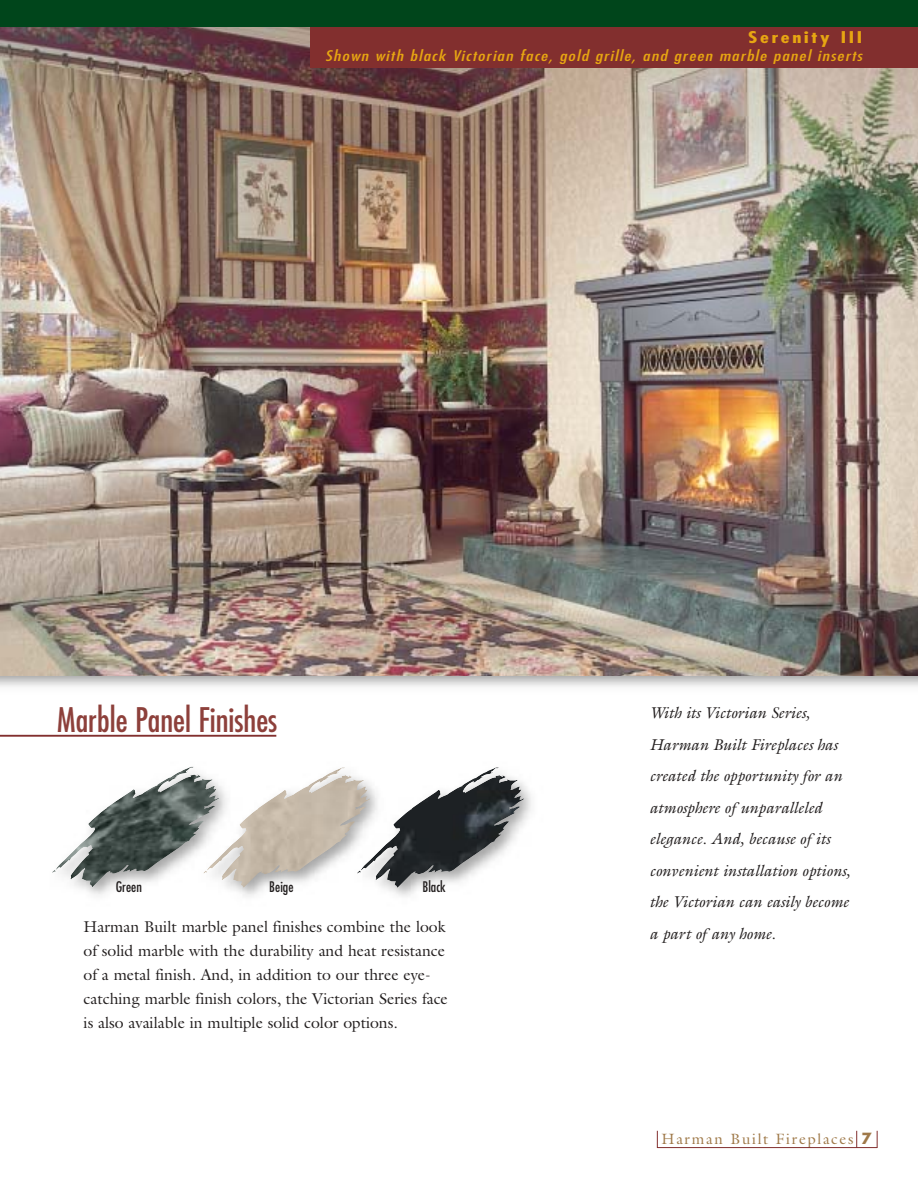
<style>
.page{position:relative;width:918px;height:1188px;background:#fff}
.page>*{position:absolute;margin:0;border:0;box-sizing:border-box;transform-origin:0 0}
.t1{font:condensed 33px "Futura";color:#8d403b}
.t2{font:15.75px/24px "Galliard";color:#231f1f}
.t3{font:italic 15.75px/31.5px "Galliard";letter-spacing:-.005em;color:#231f1f}
.t4{font:700 condensed 15.75px "Futura";letter-spacing:.12em;color:#e7a612;scale:1.35 1}
.t5{font:15px "Galliard";letter-spacing:.11em;color:#9f7949}
.t6{font:italic condensed 14.25px "Futura";letter-spacing:.06em;color:#e7a612;scale:1.35 1}
.t7{font:condensed 14.25px "Futura";color:#231f1f}
.s1{font-family:"Futura";font-weight:700}
</style>
<div class="page">
<img style="left:52px;top:767px;width:152px;height:120px">
<img style="left:204px;top:767px;width:153px;height:121px">
<img style="left:357px;top:767px;width:167px;height:121px">
<img style="left:0;top:27px;width:918px;height:649px">
<hr style="left:657px;top:1147px;width:220px;height:1px;background:#822f2e">
<svg style="left:657px;top:1131px;width:1px;height:16px"></svg>
<svg style="left:856px;top:1131px;width:1px;height:16px"></svg>
<svg style="left:877px;top:1131px;width:1px;height:17px"></svg>
<div style="left:310px;top:27px;width:608px;height:41px;background:#822f2e"></div>
<div style="left:0;top:0;width:918px;height:27px;background:#00451b"></div>
<hr style="left:0;top:735px;width:276px;height:2px;background:#822f2e">
<p class="t4" style="left:748px;top:31px;width:86px">Serenity III</p>
<p class="t6" style="left:325px;top:49px;width:399px">Shown with black Victorian face, gold grille, and green marble panel inserts</p>
<h1 class="t1" style="left:57px;top:704px;width:222px">Marble Panel Finishes</h1>
<p class="t3" style="left:650px;top:699px;width:202px">With its Victorian Series,<br>Harman Built Fireplaces has created the opportunity for an atmosphere of unparalleled elegance. And, because of its convenient installation options, the Victorian can easily become a part of any home.</p>
<p class="t7" style="left:116px;top:880px;width:28px">Green</p>
<p class="t7" style="left:269px;top:880px;width:26px">Beige</p>
<p class="t7" style="left:422px;top:880px;width:25px">Black</p>
<p class="t2" style="left:84px;top:916px;width:366px">Harman Built marble panel finishes combine the look of solid marble with the durability and heat resistance of a metal finish. And, in addition to our three eye&shy;catching marble finish colors, the Victorian Series face is also available in multiple solid color options.</p>
<p class="t5" style="left:662px;top:1133px;width:212px">Harman Built Fireplaces <span class="s1">7</span></p>
</div>
